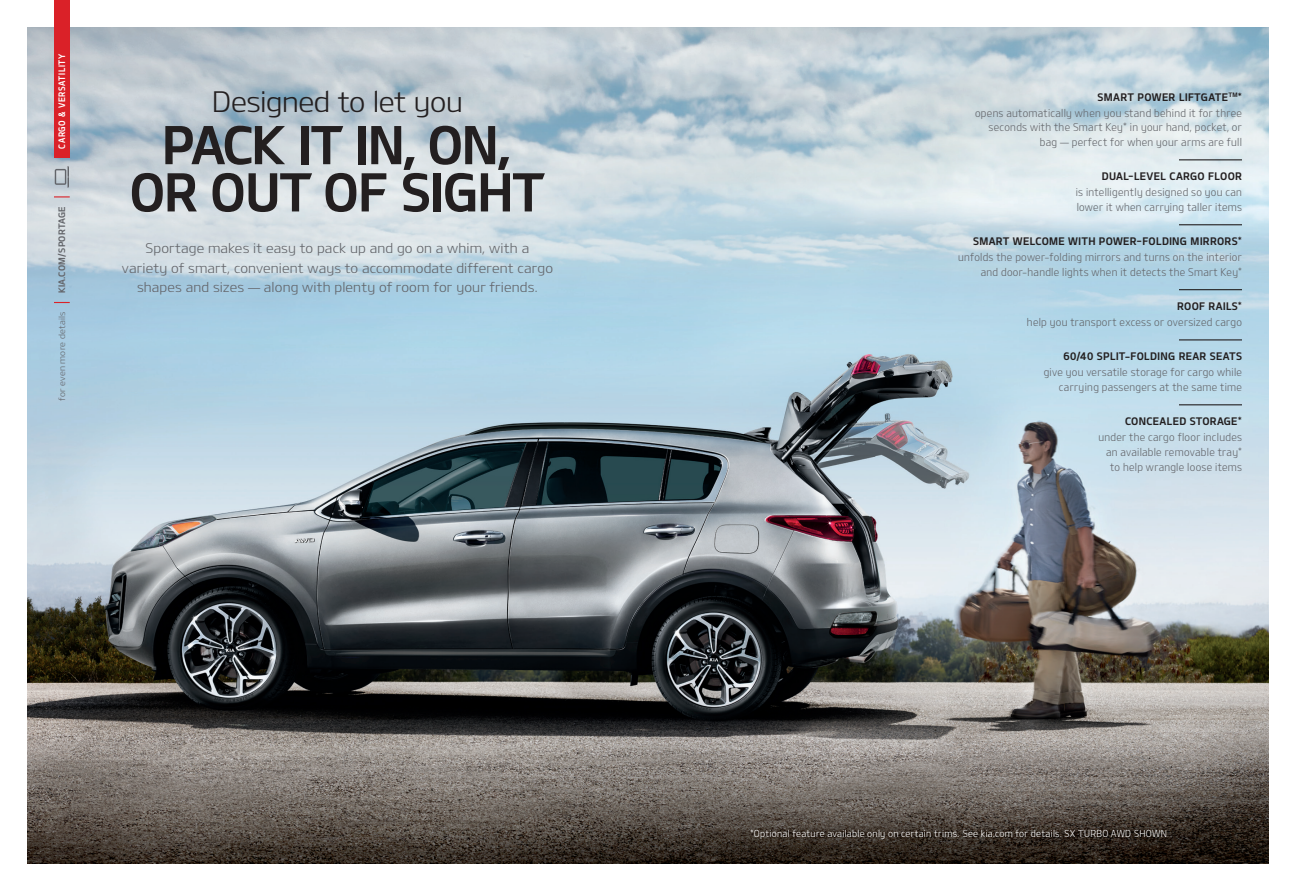
<style>
.page{position:relative;width:1296px;height:891px;background:#fff}
.page>*{position:absolute;margin:0;border:0;box-sizing:border-box;transform-origin:0 0}
.Head_Major{font:52.5px/47.2px "Design KOTFB";letter-spacing:-.025em;color:#231f20;text-align:center}
.Head_Minor{font:28.5px "Design KOTFL";letter-spacing:-.015em;color:#231f20}
.Main_Body{font:13.5px/19.5px "Design KOTFL";letter-spacing:.01em;color:#63656a;text-align:center}
.Caption_Body{font:10.8px/14.7px "Design KOTFL";letter-spacing:.03em;color:#63656a;text-align:right;scale:.9 1}
.Caption_Header{font:10.5px "Design KOTFB";letter-spacing:.025em;color:#231f20}
.Disclaimers{font:9.75px "Design KOTFL";letter-spacing:.03em;color:#fff;scale:.9 1}
.Spread_Topic_Bar{font:9px "Design KOTFB";letter-spacing:.065em;color:#fff;scale:.9 1}
.Spread_Topic_To_See{font:9px "Design KOTFB";letter-spacing:.03em;color:#63656a}
.Spread_Topic_To_See-2{font:8.7px "Design KOTFL";letter-spacing:.025em;color:#63656a}
.s1{font-family:"Design KOTFM"}
</style>
<div class="page">
<img style="left:27px;top:27px;width:1242px;height:837px">
<svg style="left:54px;top:302px;width:16px;height:1px"></svg>
<svg style="left:54px;top:196px;width:16px;height:1px"></svg>
<svg style="left:55px;top:166px;width:14px;height:22px"></svg>
<div style="left:54px;top:0;width:16px;height:158px;background:#da2128"></div>
<hr style="left:1179px;top:159px;width:63px;height:1px;background:#231f20">
<hr style="left:1179px;top:224px;width:63px;height:1px;background:#231f20">
<hr style="left:1179px;top:289px;width:63px;height:1px;background:#231f20">
<hr style="left:1179px;top:339px;width:63px;height:1px;background:#231f20">
<hr style="left:1179px;top:404px;width:63px;height:1px;background:#231f20">
<p class="Spread_Topic_Bar" style="left:56px;top:148px;width:107px;rotate:-90deg">CARGO &amp; VERSATILITY</p>
<p class="Spread_Topic_To_See" style="left:56px;top:293px;width:89px;rotate:-90deg">KIA.COM/SPORTAGE</p>
<p class="Spread_Topic_To_See-2" style="left:56px;top:401px;width:90px;rotate:-90deg">for even more details</p>
<p class="Head_Minor" style="left:212px;top:84px;width:252px">Designed to let you</p>
<p class="Head_Major" style="left:129px;top:120px;width:418px">PACK IT IN, ON,<br>OR OUT OF SIGHT</p>
<p class="Main_Body" style="left:122px;top:238px;width:433px">Sportage makes it easy to pack up and go on a whim, with a variety of smart, convenient ways to accommodate different cargo shapes and sizes — along with plenty of room for your friends.</p>
<p class="Caption_Header" style="left:1098px;top:90px;width:146px">SMART POWER LIFTGATE<sup>TM</sup><span class="s1">*</span></p>
<p class="Caption_Body" style="left:975px;top:105px;width:298px">opens automatically when you stand behind it for three seconds with the Smart Key* in your hand, pocket, or bag — perfect for when your arms are full</p>
<p class="Caption_Header" style="left:1102px;top:170px;width:142px">DUAL-LEVEL CARGO FLOOR</p>
<p class="Caption_Body" style="left:1076px;top:185px;width:186px;text-align:left">is intelligently designed so you can lower it when carrying taller items</p>
<p class="Caption_Header" style="left:973px;top:235px;width:270px">SMART WELCOME WITH POWER-FOLDING MIRRORS<span class="s1">*</span></p>
<p class="Caption_Body" style="left:958px;top:250px;width:317px">unfolds the power-folding mirrors and turns on the interior and door-handle lights when it detects the Smart Key*</p>
<p class="Caption_Header" style="left:1177px;top:300px;width:66px">ROOF RAILS<span class="s1">*</span></p>
<p class="Caption_Body" style="left:1027px;top:315px;width:240px">help you transport excess or oversized cargo</p>
<p class="Caption_Header" style="left:1063px;top:350px;width:180px">60/40 SPLIT-FOLDING REAR SEATS</p>
<p class="Caption_Body" style="left:1044px;top:365px;width:222px">give you versatile storage for cargo while carrying passengers at the same time</p>
<p class="Caption_Header" style="left:1125px;top:415px;width:118px">CONCEALED STORAGE<span class="s1">*</span></p>
<p class="Caption_Body" style="left:1098px;top:430px;width:161px">under the cargo floor includes an available removable tray* to help wrangle loose items</p>
<p class="Disclaimers" style="left:750px;top:827px;width:464px">*Optional feature available only on certain trims. See kia.com for details. SX TURBO AWD SHOWN</p>
</div>
